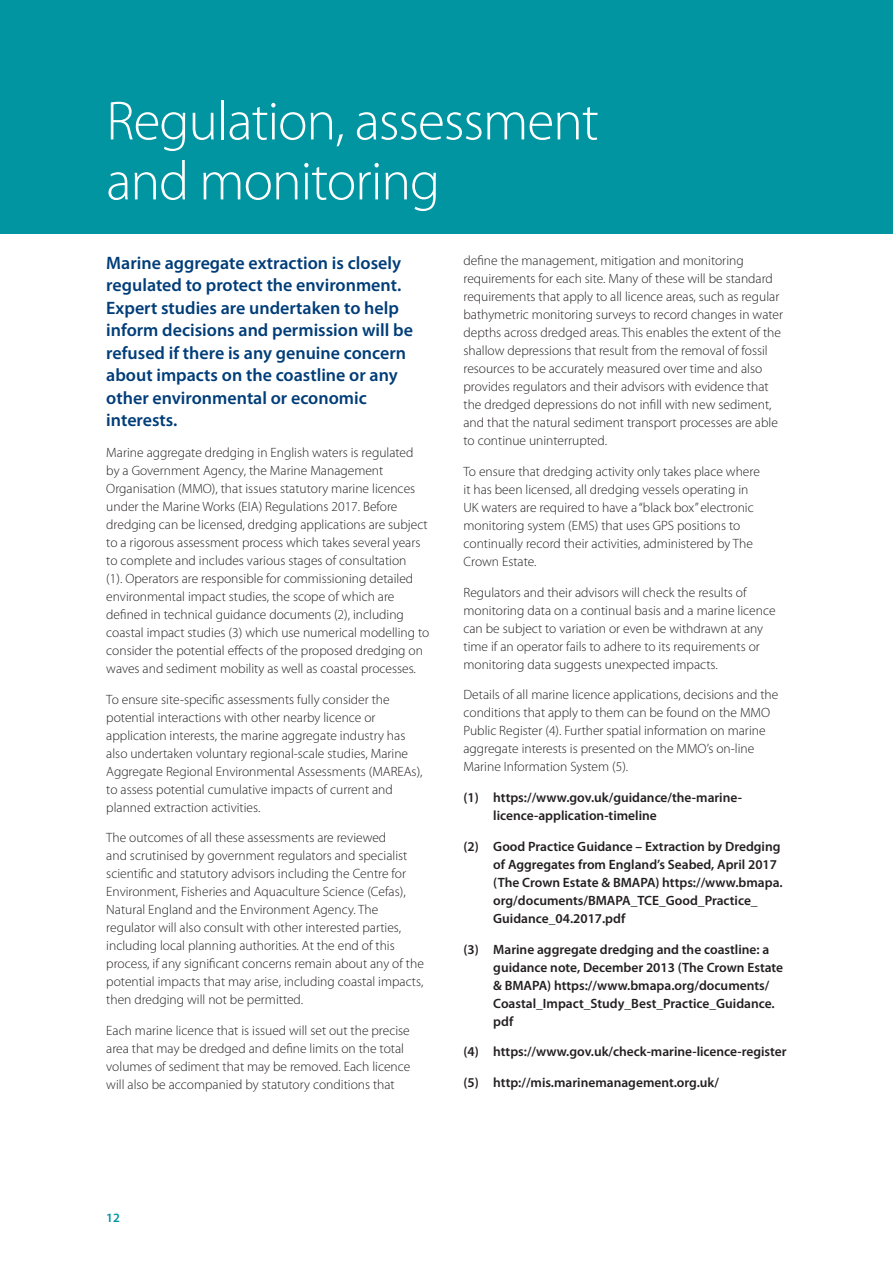
<style>
.page{position:relative;width:893px;height:1263px;background:#fff}
.page>*{position:absolute;margin:0;border:0;box-sizing:border-box;transform-origin:0 0}
.t1{font:300 55.5px/60px "Myriad Pro";letter-spacing:-.02em;color:#fff}
.t2{font:600 18px/22.5px "Myriad Pro";color:#003d78}
.t3{font:300 13.5px/18px "Myriad Pro";color:#231f20}
.t4{font:600 13.5px/18px "Myriad Pro";color:#231f20}
.t5{font:600 12.75px "Myriad Pro";color:#0095a1}
</style>
<div class="page">
<div style="left:0;top:0;width:893px;height:234px;background:#0095a1"></div>
<h1 class="t1" style="left:106px;top:92px;width:494px">Regulation, assessment and monitoring</h1>
<p class="t2" style="left:106px;top:251px;width:308px">Marine aggregate extraction is closely regulated to protect the environment.<br>Expert studies are undertaken to help inform decisions and permission will be refused if there is any genuine concern about impacts on the coastline or any other environmental or economic interests.</p>
<p class="t3" style="left:106px;top:444px;width:325px">Marine aggregate dredging in English waters is regulated by a Government Agency, the Marine Management Organisation (MMO), that issues statutory marine licences under the Marine Works (EIA) Regulations 2017. Before dredging can be licensed, dredging applications are subject to a rigorous assessment process which takes several years to complete and includes various stages of consultation<br>(1). Operators are responsible for commissioning detailed environmental impact studies, the scope of which are defined in technical guidance documents (2), including coastal impact studies (3) which use numerical modelling to consider the potential effects of the proposed dredging on waves and sediment mobility as well as coastal processes.</p>
<p class="t3" style="left:106px;top:690px;width:318px">To ensure site-specific assessments fully consider the potential interactions with other nearby licence or application interests, the marine aggregate industry has also undertaken voluntary regional-scale studies, Marine Aggregate Regional Environmental Assessments (MAREAs), to assess potential cumulative impacts of current and planned extraction activities.</p>
<p class="t3" style="left:106px;top:829px;width:319px">The outcomes of all these assessments are reviewed<br>and scrutinised by government regulators and specialist scientific and statutory advisors including the Centre for Environment, Fisheries and Aquaculture Science (Cefas), Natural England and the Environment Agency. The regulator will also consult with other interested parties, including local planning authorities. At the end of this process, if any significant concerns remain about any of the potential impacts that may arise, including coastal impacts, then dredging will not be permitted.</p>
<p class="t3" style="left:106px;top:1022px;width:306px">Each marine licence that is issued will set out the precise area that may be dredged and define limits on the total volumes of sediment that may be removed. Each licence will also be accompanied by statutory conditions that</p>
<p class="t3" style="left:463px;top:252px;width:321px">define the management, mitigation and monitoring requirements for each site. Many of these will be standard requirements that apply to all licence areas, such as regular bathymetric monitoring surveys to record changes in water depths across dredged areas. This enables the extent of the shallow depressions that result from the removal of fossil resources to be accurately measured over time and also provides regulators and their advisors with evidence that the dredged depressions do not infill with new sediment, and that the natural sediment transport processes are able to continue uninterrupted.</p>
<p class="t3" style="left:463px;top:463px;width:298px">To ensure that dredging activity only takes place where it has been licensed, all dredging vessels operating in UK waters are required to have a “black box” electronic monitoring system (EMS) that uses GPS positions to continually record their activities, administered by The Crown Estate.</p>
<p class="t3" style="left:463px;top:583px;width:314px">Regulators and their advisors will check the results of monitoring data on a continual basis and a marine licence can be subject to variation or even be withdrawn at any time if an operator fails to adhere to its requirements or monitoring data suggests unexpected impacts.</p>
<p class="t3" style="left:463px;top:686px;width:316px">Details of all marine licence applications, decisions and the conditions that apply to them can be found on the MMO Public Register (4). Further spatial information on marine aggregate interests is presented on the MMO’s on-line Marine Information System (5).</p>
<p class="t4" style="left:493px;top:788px;width:250px;text-indent:-30px">(1) https://www.gov.uk/guidance/the-marine&shy;licence-application-timeline</p>
<p class="t4" style="left:493px;top:837px;width:291px;text-indent:-30px">(2) Good Practice Guidance – Extraction by Dredging of Aggregates from England’s Seabed, April 2017 (The Crown Estate &amp; BMAPA) https://www.bmapa. org/documents/BMAPA_TCE_Good_Practice_ Guidance_04.2017.pdf</p>
<p class="t4" style="left:493px;top:940px;width:291px;text-indent:-30px">(3) Marine aggregate dredging and the coastline: a guidance note, December 2013 (The Crown Estate &amp; BMAPA) https://www.bmapa.org/documents/ Coastal_Impact_Study_Best_Practice_Guidance. pdf</p>
<p class="t4" style="left:463px;top:1042px;width:324px">(4) https://www.gov.uk/check-marine-licence-register</p>
<p class="t4" style="left:463px;top:1073px;width:257px">(5) http://mis.marinemanagement.org.uk/</p>
<p class="t5" style="left:106px;top:1209px;width:15px">12</p>
</div>
